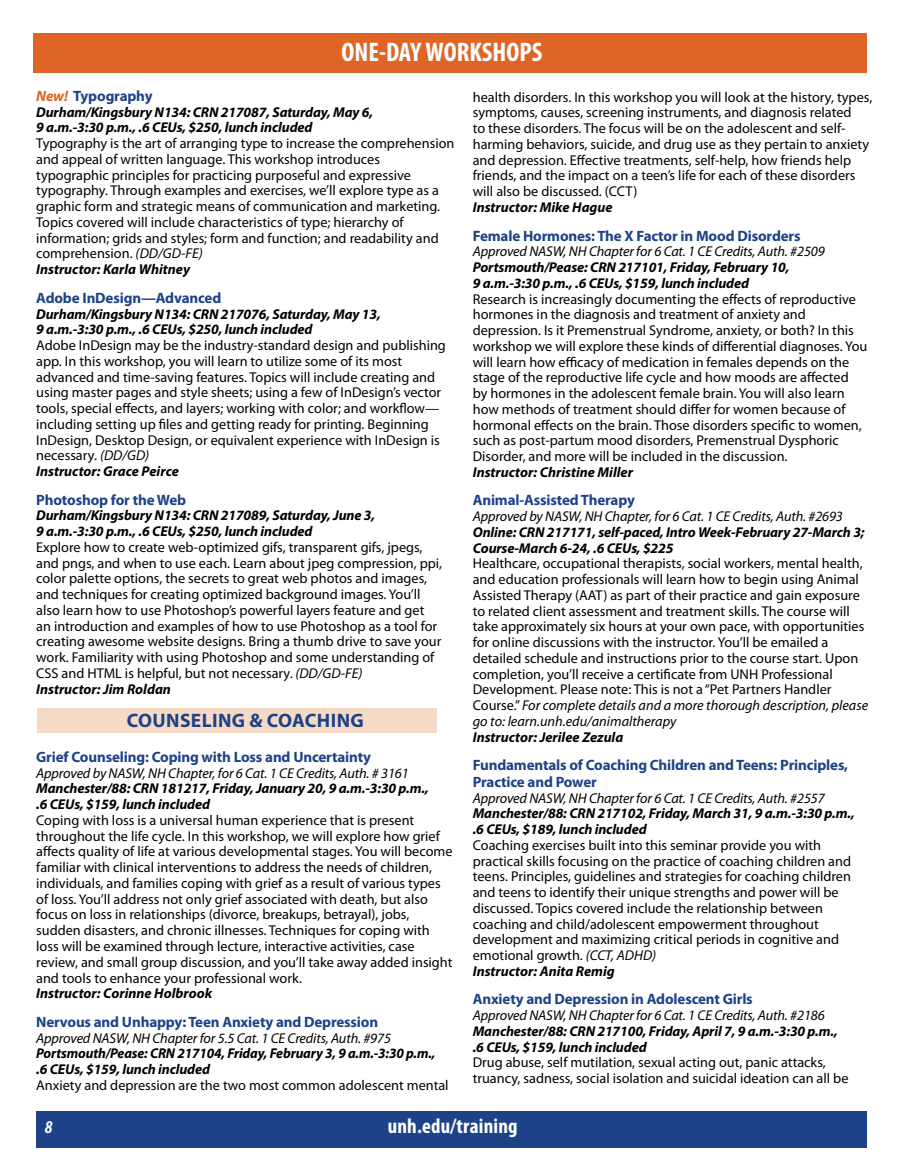
<style>
.page{position:relative;width:905px;height:1175px;background:#fff}
.page>*{position:absolute;margin:0;border:0;box-sizing:border-box;transform-origin:0 0}
.t1{font:700 condensed 27px "Myriad Pro";color:#fff}
.t2{font:700 condensed 21px "Myriad Pro";letter-spacing:.01em;color:#fff}
.t3{font:700 19.5px "Myriad Pro";letter-spacing:.02em;color:#1e4287}
.t4{font:italic 700 condensed 18px "Myriad Pro";color:#fff}
.t5{font:700 15px/16.5px "Myriad Pro";letter-spacing:-.01em;color:#1e4287}
.t6{font:14.25px/15.8px "Myriad Pro";color:#000}
.t7{font:italic 700 14.25px/15.8px "Myriad Pro";letter-spacing:-.01em;color:#000}
.t8{font:italic 14.25px "Myriad Pro";letter-spacing:-.01em;color:#000}
.s1{font-style:italic;color:#df6526}
.s2{font-style:italic}
.s3{font-weight:700;font-style:italic}
</style>
<div class="page">
<div style="left:36px;top:1111px;width:830px;height:37px;background:#1e4287"></div>
<div style="left:37px;top:708px;width:400px;height:24px;background:#f7dac5"></div>
<div style="left:33px;top:33px;width:833px;height:40px;background:#df6526"></div>
<h1 class="t1" style="left:341px;top:35px;width:202px">ONE-DAY WORKSHOPS</h1>
<p class="t5" style="left:36px;top:87px;width:118px"><span class="s1">New!</span> Typography</p>
<p class="t7" style="left:36px;top:104px;width:338px">Durham/Kingsbury N134: CRN 217087, Saturday, May 6,<br>9 a.m.-3:30 p.m., .6 CEUs, $250, lunch included</p>
<p class="t6" style="left:36px;top:135px;width:419px">Typography is the art of arranging type to increase the comprehension and appeal of written language. This workshop introduces typographic principles for practicing purposeful and expressive typography. Through examples and exercises, we’ll explore type as a graphic form and strategic means of communication and marketing.<br>Topics covered will include characteristics of type; hierarchy of information; grids and styles; form and function; and readability and comprehension. <span class="s2">(DD/GD-FE)<br></span><span class="s3">Instructor: Karla Whitney</span></p>
<p class="t5" style="left:36px;top:289px;width:187px">Adobe InDesign—Advanced</p>
<p class="t7" style="left:36px;top:305px;width:346px">Durham/Kingsbury N134: CRN 217076, Saturday, May 13,<br>9 a.m.-3:30 p.m., .6 CEUs, $250, lunch included</p>
<p class="t6" style="left:36px;top:337px;width:411px">Adobe InDesign may be the industry-standard design and publishing app. In this workshop, you will learn to utilize some of its most advanced and time-saving features. Topics will include creating and using master pages and style sheets; using a few of InDesign’s vector tools, special effects, and layers; working with color; and workflow— including setting up files and getting ready for printing. Beginning InDesign, Desktop Design, or equivalent experience with InDesign is necessary. <span class="s2">(DD/GD)<br></span><span class="s3">Instructor: Grace Peirce</span></p>
<p class="t5" style="left:36px;top:491px;width:151px">Photoshop for the Web</p>
<p class="t7" style="left:36px;top:507px;width:340px">Durham/Kingsbury N134: CRN 217089, Saturday, June 3,<br>9 a.m.-3:30 p.m., .6 CEUs, $250, lunch included</p>
<p class="t6" style="left:36px;top:539px;width:407px">Explore how to create web-optimized gifs, transparent gifs, jpegs, and pngs, and when to use each. Learn about jpeg compression, ppi, color palette options, the secrets to great web photos and images, and techniques for creating optimized background images. You’ll also learn how to use Photoshop’s powerful layers feature and get an introduction and examples of how to use Photoshop as a tool for creating awesome website designs. Bring a thumb drive to save your work. Familiarity with using Photoshop and some understanding of CSS and HTML is helpful, but not necessary. <span class="s2">(DD/GD-FE)<br></span><span class="s3">Instructor: Jim Roldan</span></p>
<h3 class="t3" style="left:127px;top:708px;width:239px">COUNSELING &amp; COACHING</h3>
<p class="t5" style="left:36px;top:748px;width:336px">Grief Counseling: Coping with Loss and Uncertainty</p>
<p class="t8" style="left:36px;top:764px;width:374px">Approved by NASW, NH Chapter, for 6 Cat. 1 CE Credits, Auth. # 3161</p>
<p class="t7" style="left:36px;top:780px;width:394px">Manchester/88: CRN 181217, Friday, January 20, 9 a.m.-3:30 p.m., .6 CEUs, $159, lunch included</p>
<p class="t6" style="left:36px;top:812px;width:418px">Coping with loss is a universal human experience that is present throughout the life cycle. In this workshop, we will explore how grief affects quality of life at various developmental stages. You will become familiar with clinical interventions to address the needs of children, individuals, and families coping with grief as a result of various types of loss. You’ll address not only grief associated with death, but also focus on loss in relationships (divorce, breakups, betrayal), jobs, sudden disasters, and chronic illnesses. Techniques for coping with loss will be examined through lecture, interactive activities, case review, and small group discussion, and you’ll take away added insight and tools to enhance your professional work.</p>
<p class="t7" style="left:36px;top:985px;width:178px">Instructor: Corinne Holbrook</p>
<p class="t5" style="left:36px;top:1013px;width:343px">Nervous and Unhappy: Teen Anxiety and Depression</p>
<p class="t8" style="left:36px;top:1029px;width:356px">Approved NASW, NH Chapter for 5.5 Cat. 1 CE Credits, Auth. #975</p>
<p class="t7" style="left:36px;top:1045px;width:401px">Portsmouth/Pease: CRN 217104, Friday, February 3, 9 a.m.-3:30 p.m., .6 CEUs, $159, lunch included</p>
<p class="t6" style="left:36px;top:1077px;width:414px">Anxiety and depression are the two most common adolescent mental</p>
<p class="t6" style="left:473px;top:89px;width:401px">health disorders. In this workshop you will look at the history, types, symptoms, causes, screening instruments, and diagnosis related<br>to these disorders. The focus will be on the adolescent and self&shy;harming behaviors, suicide, and drug use as they pertain to anxiety and depression. Effective treatments, self-help, how friends help friends, and the impact on a teen’s life for each of these disorders will also be discussed. (CCT)</p>
<p class="t7" style="left:473px;top:199px;width:141px">Instructor: Mike Hague</p>
<p class="t5" style="left:472px;top:227px;width:329px">Female Hormones: The X Factor in Mood Disorders</p>
<p class="t8" style="left:472px;top:243px;width:353px">Approved NASW, NH Chapter for 6 Cat. 1 CE Credits, Auth. #2509</p>
<p class="t7" style="left:472px;top:259px;width:318px">Portsmouth/Pease: CRN 217101, Friday, February 10,<br>9 a.m.-3:30 p.m., .6 CEUs, $159, lunch included</p>
<p class="t6" style="left:472px;top:291px;width:396px">Research is increasingly documenting the effects of reproductive hormones in the diagnosis and treatment of anxiety and depression. Is it Premenstrual Syndrome, anxiety, or both? In this workshop we will explore these kinds of differential diagnoses. You will learn how efficacy of medication in females depends on the stage of the reproductive life cycle and how moods are affected<br>by hormones in the adolescent female brain. You will also learn how methods of treatment should differ for women because of hormonal effects on the brain. Those disorders specific to women, such as post-partum mood disorders, Premenstrual Dysphoric Disorder, and more will be included in the discussion.</p>
<p class="t7" style="left:472px;top:463px;width:162px">Instructor: Christine Miller</p>
<p class="t5" style="left:472px;top:491px;width:164px">Animal-Assisted Therapy</p>
<p class="t8" style="left:472px;top:507px;width:372px">Approved by NASW, NH Chapter, for 6 Cat. 1 CE Credits, Auth. #2693</p>
<p class="t7" style="left:472px;top:524px;width:393px">Online: CRN 217171, self-paced, Intro Week-February 27-March 3;<br>Course-March 6-24, .6 CEUs, $225</p>
<p class="t6" style="left:472px;top:555px;width:397px">Healthcare, occupational therapists, social workers, mental health, and education professionals will learn how to begin using Animal Assisted Therapy (AAT) as part of their practice and gain exposure to related client assessment and treatment skills. The course will take approximately six hours at your own pace, with opportunities for online discussions with the instructor. You’ll be emailed a detailed schedule and instructions prior to the course start. Upon completion, you’ll receive a certificate from UNH Professional Development. Please note: This is not a “Pet Partners Handler Course.” <span class="s2">For complete details and a more thorough description, please go to: learn.unh.edu/animaltherapy</span></p>
<p class="t7" style="left:472px;top:728px;width:152px">Instructor: Jerilee Zezula</p>
<p class="t5" style="left:472px;top:756px;width:377px">Fundamentals of Coaching Children and Teens: Principles,<br>Practice and Power</p>
<p class="t8" style="left:472px;top:789px;width:353px">Approved NASW, NH Chapter for 6 Cat. 1 CE Credits, Auth. #2557</p>
<p class="t7" style="left:472px;top:805px;width:383px">Manchester/88: CRN 217102, Friday, March 31, 9 a.m.-3:30 p.m., .6 CEUs, $189, lunch included</p>
<p class="t6" style="left:472px;top:837px;width:380px">Coaching exercises built into this seminar provide you with practical skills focusing on the practice of coaching children and teens. Principles, guidelines and strategies for coaching children and teens to identify their unique strengths and power will be discussed. Topics covered include the relationship between coaching and child/adolescent empowerment throughout development and maximizing critical periods in cognitive and emotional growth. <span class="s2">(CCT, ADHD)<br></span><span class="s3">Instructor: Anita Remig</span></p>
<p class="t5" style="left:472px;top:990px;width:281px">Anxiety and Depression in Adolescent Girls</p>
<p class="t8" style="left:472px;top:1006px;width:353px">Approved NASW, NH Chapter for 6 Cat. 1 CE Credits, Auth. #2186</p>
<p class="t7" style="left:472px;top:1022px;width:366px">Manchester/88: CRN 217100, Friday, April 7, 9 a.m.-3:30 p.m., .6 CEUs, $159, lunch included</p>
<p class="t6" style="left:472px;top:1054px;width:377px">Drug abuse, self mutilation, sexual acting out, panic attacks, truancy, sadness, social isolation and suicidal ideation can all be</p>
<p class="t4" style="left:45px;top:1115px;width:9px">8</p>
<h2 class="t2" style="left:387px;top:1113px;width:131px">unh.edu/training</h2>
</div>
